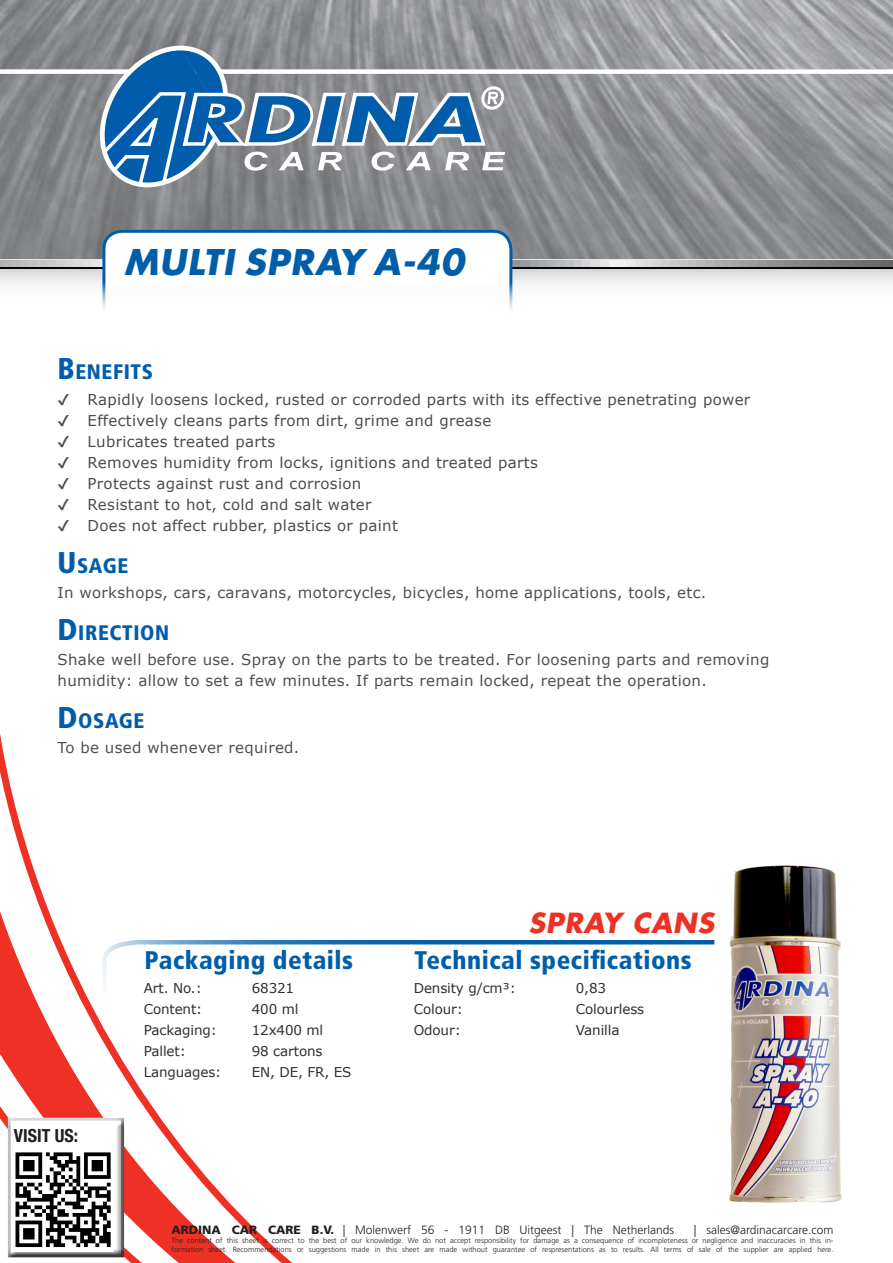
<style>
.page{position:relative;width:893px;height:1263px;background:#fff}
.page>*{position:absolute;margin:0;border:0;box-sizing:border-box;transform-origin:0 0}
.t1{font:italic 700 34.5px "Futura";letter-spacing:.03em;color:#005ea9}
.t2{font:italic 700 27px "Futura";letter-spacing:.03em;color:#ee3124}
.t3{font:900 condensed 25.5px "Frutiger LT Std";letter-spacing:.02em;color:#005ea9}
.t4{font:900 condensed 21px "Frutiger LT Std";letter-spacing:.03em;color:#015dab}
.t5{font:700 condensed 18px "Helvetica Neue LT Com";color:#231f20}
.t6{font:15px "Verdana";letter-spacing:.02em;color:#4b4c4d}
.t7{font:15px/21px "Verdana";letter-spacing:.02em;color:#4e4f50}
.t8{font:13.5px "Verdana";letter-spacing:-.01em;color:#312f30}
.t9{font:300 12px "Frutiger LT Std";color:#231f20}
.t10{font:300 7.5px/9px "Frutiger LT Std";color:#231f20}
.s1{font-size:30px}
.s2{font-family:"Meiryo UI"}
.s3{font-weight:900}
</style>
<div class="page">
<img style="left:0;top:0;width:893px;height:259px">
<div style="left:0;top:69px;width:893px;height:5px;background:#fff"></div>
<svg style="left:95px;top:43px;width:410px;height:147px;background:#7791a9"></svg>
<svg style="left:0;top:268px;width:893px;height:38px"></svg>
<div style="left:0;top:262px;width:893px;height:6px;background:#040503"></div>
<svg style="left:0;top:259px;width:893px;height:2px"></svg>
<svg style="left:0;top:261px;width:893px;height:6px;background:#b0b0b1"></svg>
<div style="left:104px;top:231px;width:407px;height:135px;background:#fff;border-radius:18px"></div>
<div style="left:102px;top:230px;width:410px;height:137px;border:3px solid #005daa;border-radius:18px"></div>
<svg style="left:537px;top:940px;width:178px;height:5px"></svg>
<svg style="left:0;top:734px;width:537px;height:529px"></svg>
<img style="left:729px;top:865px;width:113px;height:337px">
<div style="left:8px;top:1117px;width:117px;height:141px;background:#231f20;opacity:.75"></div>
<img style="left:11px;top:1149px;width:102px;height:102px">
<p class="t1" style="left:124px;top:238px;width:342px">MULTI SPRAY A-40</p>
<p class="t4" style="left:58px;top:359px;width:97px"><span class="s1">B</span>ENEFITS</p>
<p class="t6" style="left:58px;top:389px;width:694px"><span class="s2">✔</span> Rapidly loosens locked, rusted or corroded parts with its effective penetrating power</p>
<p class="t6" style="left:58px;top:410px;width:435px"><span class="s2">✔</span> Effectively cleans parts from dirt, grime and grease</p>
<p class="t6" style="left:58px;top:431px;width:219px"><span class="s2">✔</span> Lubricates treated parts</p>
<p class="t6" style="left:58px;top:452px;width:482px"><span class="s2">✔</span> Removes humidity from locks, ignitions and treated parts</p>
<p class="t6" style="left:58px;top:473px;width:305px"><span class="s2">✔</span> Protects against rust and corrosion</p>
<p class="t6" style="left:58px;top:494px;width:315px"><span class="s2">✔</span> Resistant to hot, cold and salt water</p>
<p class="t6" style="left:58px;top:515px;width:342px"><span class="s2">✔</span> Does not affect rubber, plastics or paint</p>
<p class="t4" style="left:58px;top:553px;width:72px"><span class="s1">U</span>SAGE</p>
<p class="t7" style="left:58px;top:582px;width:650px">In workshops, cars, caravans, motorcycles, bicycles, home applications, tools, etc.</p>
<p class="t4" style="left:58px;top:620px;width:113px"><span class="s1">D</span>IRECTION</p>
<p class="t7" style="left:58px;top:649px;width:713px">Shake well before use. Spray on the parts to be treated. For loosening parts and removing humidity: allow to set a few minutes. If parts remain locked, repeat the operation.</p>
<p class="t4" style="left:58px;top:708px;width:88px"><span class="s1">D</span>OSAGE</p>
<p class="t7" style="left:58px;top:737px;width:243px">To be used whenever required.</p>
<p class="t2" style="left:528px;top:904px;width:187px">SPRAY CANS</p>
<p class="t3" style="left:145px;top:945px;width:210px">Packaging details</p>
<p class="t3" style="left:415px;top:945px;width:279px">Technical specifications</p>
<p class="t5" style="left:14px;top:1125px;width:66px">VISIT US:</p>
<p class="t8" style="left:144px;top:979px;width:60px">Art. No.:</p>
<p class="t8" style="left:252px;top:979px;width:44px">68321</p>
<p class="t8" style="left:414px;top:979px;width:104px">Density g/cm³:</p>
<p class="t8" style="left:576px;top:979px;width:32px">0,83</p>
<p class="t8" style="left:144px;top:1000px;width:60px">Content:</p>
<p class="t8" style="left:252px;top:1000px;width:48px">400 ml</p>
<p class="t8" style="left:414px;top:1000px;width:51px">Colour:</p>
<p class="t8" style="left:576px;top:1000px;width:70px">Colourless</p>
<p class="t8" style="left:144px;top:1021px;width:75px">Packaging:</p>
<p class="t8" style="left:252px;top:1021px;width:73px">12x400 ml</p>
<p class="t8" style="left:414px;top:1021px;width:48px">Odour:</p>
<p class="t8" style="left:576px;top:1021px;width:45px">Vanilla</p>
<p class="t8" style="left:144px;top:1042px;width:44px">Pallet:</p>
<p class="t8" style="left:252px;top:1042px;width:72px">98 cartons</p>
<p class="t8" style="left:144px;top:1063px;width:79px">Languages:</p>
<p class="t8" style="left:252px;top:1063px;width:101px">EN, DE, FR, ES</p>
<p class="t9" style="left:171px;top:1223px;width:504px"><span class="s3">ARDINA CAR CARE B.V.</span> | Molenwerf 56 - 1911 DB Uitgeest | The Netherlands</p>
<p class="t9" style="left:694px;top:1223px;width:141px">| sales@ardinacarcare.com</p>
<p class="t10" style="left:171px;top:1236px;width:663px">The content of this sheet is correct to the best of our knowledge. We do not accept responsibility for damage as a consequence of incompleteness or negligence and inaccuracies in this in&shy;formation sheet. Recommendations or suggestions made in this sheet are made without guarantee of respresentations as to results. All terms of sale of the supplier are applied here.</p>
</div>
